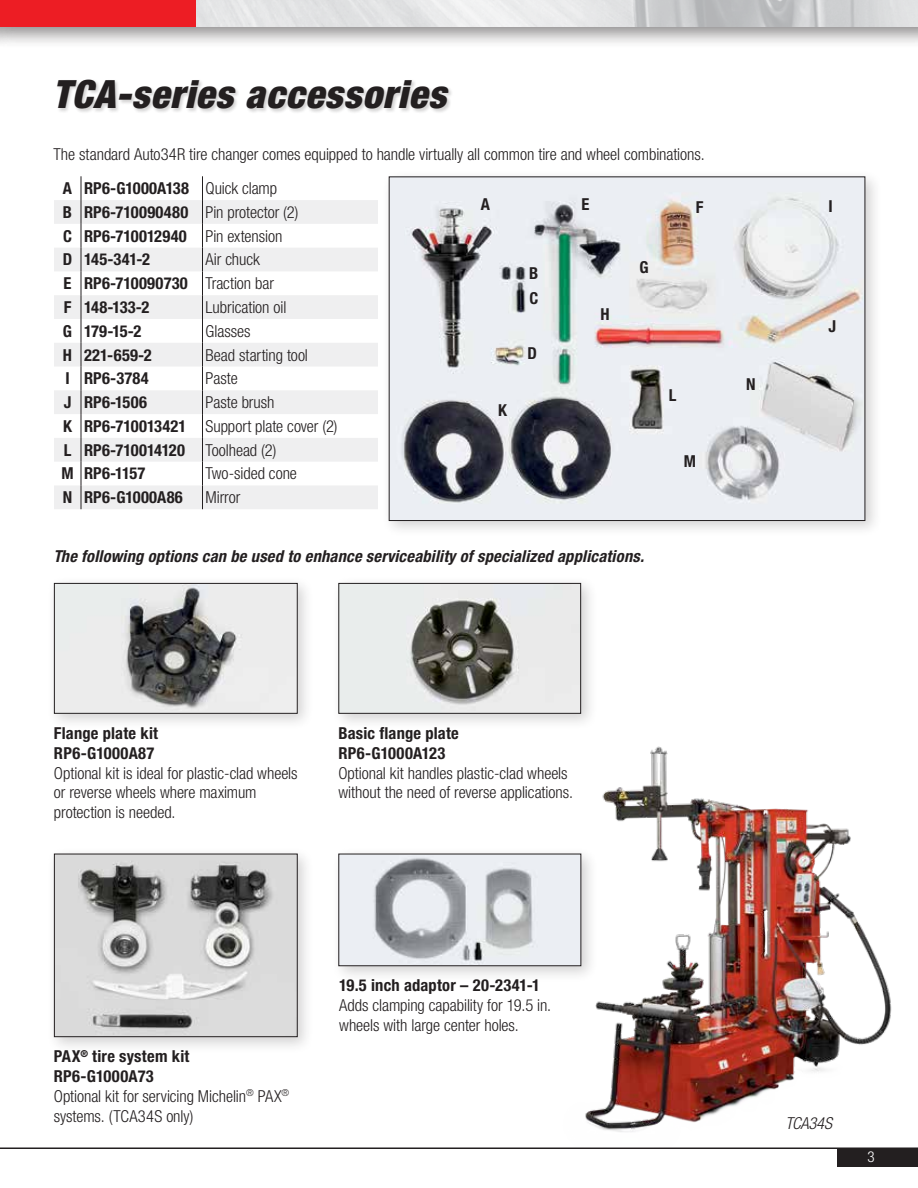
<style>
.page{position:relative;width:918px;height:1188px;background:#fff}
.page>*{position:absolute;margin:0;border:0;box-sizing:border-box;transform-origin:0 0}
.t1{font:italic 900 condensed 39px "Helvetica Neue LT Std";letter-spacing:.025em;color:#231f20}
.t2{font:300 condensed 16.5px/19.8px "Helvetica Neue LT Std";letter-spacing:-.005em;color:#231f20}
.t3{font:700 condensed 16.5px/23.9px "Helvetica Neue LT Std";letter-spacing:.01em;color:#231f20}
.t4{font:italic 700 condensed 16.5px "Helvetica Neue LT Std";letter-spacing:.015em;color:#231f20}
.t5{font:italic 300 condensed 16.5px "Helvetica Neue LT Std";letter-spacing:-.01em;color:#231f20}
.t6{font:300 condensed 15px "Helvetica Neue LT Std";color:#fff}
.s1{font-weight:300}
.s2{font-weight:700}
</style>
<div class="page">
<div style="left:0;top:0;width:918px;height:49px;background:#231f20;opacity:.5"></div>
<img style="left:196px;top:0;width:722px;height:27px">
<div style="left:0;top:0;width:16px;height:49px;background:#231f20;opacity:.5"></div>
<div style="left:0;top:0;width:196px;height:27px;background:#ed1d24"></div>
<div style="left:837px;top:1148px;width:81px;height:19px;background:#231f20"></div>
<hr style="left:0;top:1148px;width:918px;height:1px;background:#231f20">
<svg style="left:54px;top:200px;width:324px;height:309px;fill:#efeff0"></svg>
<svg style="left:81px;top:176px;width:1px;height:333px"></svg>
<svg style="left:202px;top:176px;width:1px;height:333px"></svg>
<div style="left:382px;top:169px;width:500px;height:369px;background:#231f20;opacity:.2"></div>
<img style="left:391px;top:178px;width:472px;height:341px">
<img style="left:553px;top:746px;width:356px;height:402px">
<div style="left:47px;top:847px;width:268px;height:207px;background:#231f20;opacity:.2"></div>
<img style="left:56px;top:856px;width:240px;height:179px">
<div style="left:54px;top:854px;width:244px;height:183px;border:1px solid #231f20"></div>
<div style="left:331px;top:576px;width:267px;height:154px;background:#231f20;opacity:.2"></div>
<img style="left:340px;top:585px;width:239px;height:127px">
<div style="left:338px;top:583px;width:243px;height:131px;border:1px solid #231f20"></div>
<div style="left:331px;top:847px;width:267px;height:136px;background:#231f20;opacity:.2"></div>
<img style="left:340px;top:856px;width:239px;height:108px">
<div style="left:338px;top:854px;width:243px;height:112px;border:1px solid #231f20"></div>
<div style="left:47px;top:576px;width:268px;height:154px;background:#231f20;opacity:.2"></div>
<img style="left:56px;top:585px;width:240px;height:127px">
<div style="left:54px;top:583px;width:244px;height:131px;border:1px solid #231f20"></div>
<div style="left:56px;top:79px;width:398px;height:35px;background:#231f20;opacity:.2"></div>
<h1 class="t1" style="left:53px;top:71px;width:395px">TCA-series accessories</h1>
<p class="t2" style="left:53px;top:144px;width:653px">The standard Auto34R tire changer comes equipped to handle virtually all common tire and wheel combinations.</p>
<p class="t3" style="left:481px;top:192px;width:11px">A</p>
<p class="t3" style="left:63px;top:176px;width:237px">A RP6-G1000A138 <span class="s1">Quick clamp<br></span>B RP6-710090480 <span class="s1">Pin protector (2)<br></span>C RP6-710012940 <span class="s1">Pin extension<br></span>D 145-341-2</p>
<p class="t3" style="left:581px;top:192px;width:9px">E</p>
<p class="t3" style="left:696px;top:195px;width:9px">F</p>
<p class="t3" style="left:64px;top:247px;width:212px;text-indent:142px"><span class="s1">Air chuck<br></span>E RP6-710090730 <span class="s1">Traction bar<br></span>F 148-133-2</p>
<p class="t3" style="left:639px;top:255px;width:11px">G</p>
<p class="t3" style="left:529px;top:261px;width:11px">B</p>
<p class="t3" style="left:530px;top:286px;width:10px">C</p>
<p class="t2" style="left:206px;top:297px;width:82px">Lubrication oil</p>
<p class="t3" style="left:601px;top:302px;width:11px">H</p>
<p class="t3" style="left:63px;top:319px;width:80px">G 179-15-2</p>
<p class="t2" style="left:206px;top:321px;width:47px">Glasses</p>
<p class="t3" style="left:63px;top:343px;width:90px">H 221-659-2</p>
<p class="t2" style="left:206px;top:345px;width:104px">Bead starting tool</p>
<p class="t3" style="left:65px;top:366px;width:85px">I RP6-3784</p>
<p class="t2" style="left:206px;top:368px;width:34px">Paste</p>
<p class="t3" style="left:64px;top:390px;width:85px">J RP6-1506</p>
<p class="t2" style="left:61px;top:390px;width:278px;line-height:23.9px;text-indent:144px">Paste brush<br><span class="s2">K RP6-710013421</span> Support plate cover (2)<br><span class="s2">L RP6-710014120</span> Toolhead (2)<br><span class="s2">M RP6-1157</span></p>
<p class="t2" style="left:206px;top:464px;width:93px">Two-sided cone</p>
<p class="t3" style="left:63px;top:485px;width:122px">N RP6-G1000A86</p>
<p class="t2" style="left:206px;top:487px;width:36px">Mirror</p>
<p class="t3" style="left:498px;top:398px;width:10px">K</p>
<p class="t3" style="left:528px;top:341px;width:11px">D</p>
<p class="t4" style="left:53px;top:546px;width:592px">The following options can be used to enhance serviceability of specialized applications.</p>
<p class="t3" style="left:669px;top:383px;width:9px">L</p>
<p class="t3" style="left:684px;top:449px;width:14px">M</p>
<p class="t3" style="left:746px;top:372px;width:11px">N</p>
<p class="t3" style="left:828px;top:194px;width:6px">I</p>
<p class="t3" style="left:828px;top:314px;width:9px">J</p>
<p class="t3" style="left:54px;top:723px;width:106px;line-height:19.8px">Flange plate kit<br>RP6-G1000A87</p>
<p class="t2" style="left:54px;top:763px;width:245px">Optional kit is ideal for plastic-clad wheels or reverse wheels where maximum protection is needed.</p>
<p class="t3" style="left:338px;top:723px;width:122px;line-height:19.8px">Basic flange plate<br>RP6-G1000A123</p>
<p class="t2" style="left:338px;top:763px;width:236px">Optional kit handles plastic-clad wheels without the need of reverse applications.</p>
<p class="t2" style="left:54px;top:1046px;width:237px"><span class="s2">PAX</span><sup>®</sup> <span class="s2">tire system kit<br>RP6-G1000A73<br></span>Optional kit for servicing Michelin<sup>®</sup> PAX<sup>® </sup>systems. (TCA34S only)</p>
<p class="t3" style="left:339px;top:973px;width:202px">19.5 inch adaptor – 20-2341-1</p>
<p class="t2" style="left:339px;top:995px;width:213px">Adds clamping capability for 19.5 in. wheels with large center holes.</p>
<p class="t5" style="left:785px;top:1114px;width:48px">TCA34S</p>
<p class="t6" style="left:867px;top:1148px;width:9px">3</p>
</div>
